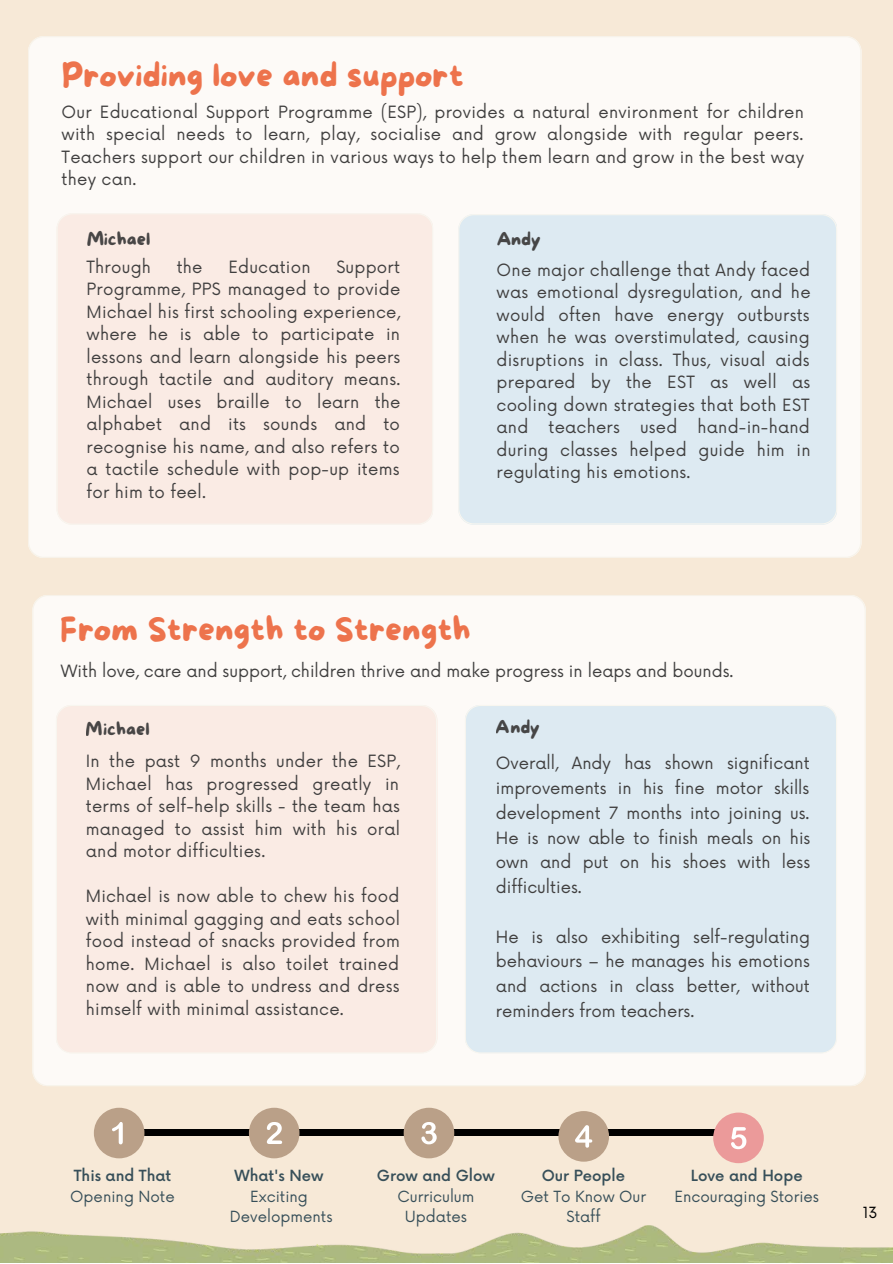
<style>
.page{position:relative;width:893px;height:1264px;background:#fff}
.page>*{position:absolute;margin:0;border:0;box-sizing:border-box;transform-origin:0 0}
.t1{font:33px "More Sugar";color:#ed6d45}
.t2{font:18px "More Sugar";color:#403f3f}
.t3{font:16.5px/22.5px "Now";letter-spacing:.015em;color:#403f3f;text-align:justify}
.t4{font:15px/20.2px "Now";color:#374f59;text-align:center}
.t5{font:500 15px "Now";color:#374f59}
.t6{font:15px "Now";color:#000}
</style>
<div class="page">
<div style="left:0;top:0;width:892px;height:1262px;background:#f7e9d7"></div>
<img style="left:0;top:1225px;width:892px;height:37px">
<div style="left:28px;top:36px;width:833px;height:522px;background:#fdfaf7"></div>
<svg style="left:56px;top:213px;width:377px;height:311px"></svg>
<div style="left:458px;top:214px;width:379px;height:310px;background:#ddeaf2"></div>
<div style="left:32px;top:595px;width:833px;height:491px;background:#fdfaf7"></div>
<div style="left:56px;top:705px;width:381px;height:348px;background:#faebe4"></div>
<div style="left:465px;top:705px;width:372px;height:348px;background:#ddeaf2"></div>
<div style="left:114px;top:1129px;width:630px;height:7px;background:#000"></div>
<div style="left:249px;top:1107px;width:50px;height:51px;background:#baa088;border-radius:50%"></div>
<svg style="left:267px;top:1122px;width:15px;height:21px"></svg>
<div style="left:94px;top:1107px;width:50px;height:51px;background:#baa088;border-radius:50%"></div>
<svg style="left:112px;top:1122px;width:11px;height:22px"></svg>
<div style="left:403px;top:1107px;width:51px;height:51px;background:#baa088;border-radius:50%"></div>
<svg style="left:421px;top:1122px;width:15px;height:22px"></svg>
<div style="left:558px;top:1111px;width:51px;height:50px;background:#baa088;border-radius:50%"></div>
<svg style="left:575px;top:1125px;width:17px;height:22px"></svg>
<div style="left:713px;top:1112px;width:50px;height:51px;background:#eb9a9a;border-radius:50%"></div>
<svg style="left:731px;top:1127px;width:15px;height:22px"></svg>
<h1 class="t1" style="left:62px;top:57px;width:404px">Providing love and support</h1>
<p class="t3" style="left:62px;top:101px;width:744px">Our Educational Support Programme (ESP), provides a natural environment for children with special needs to learn, play, socialise and grow alongside with regular peers.<br>Teachers support our children in various ways to help them learn and grow in the best way they can.</p>
<p class="t2" style="left:86px;top:229px;width:65px">Michael</p>
<p class="t3" style="left:86px;top:256px;width:66px">Through</p>
<p class="t3" style="left:177px;top:256px;width:27px">the</p>
<p class="t3" style="left:228px;top:256px;width:84px">Education</p>
<p class="t2" style="left:496px;top:229px;width:46px">Andy</p>
<p class="t3" style="left:496px;top:259px;width:315px">One major challenge that Andy faced was emotional dysregulation, and he would often have energy outbursts when he was overstimulated, causing disruptions in class. Thus, visual aids prepared by the EST as well as cooling down strategies that both EST and teachers used hand-in-hand during classes helped guide him in regulating his emotions.</p>
<p class="t3" style="left:86px;top:256px;width:315px;text-indent:250px">Support Programme, PPS managed to provide Michael his first schooling experience, where he is able to participate in lessons and learn alongside his peers through tactile and auditory means.<br>Michael uses braille to learn the alphabet and its sounds and to recognise his name, and also refers to a tactile schedule with pop-up items for him to feel.</p>
<h1 class="t1" style="left:61px;top:611px;width:411px">From Strength to Strength</h1>
<p class="t3" style="left:61px;top:661px;width:674px">With love, care and support, children thrive and make progress in leaps and bounds.</p>
<p class="t2" style="left:86px;top:719px;width:65px">Michael</p>
<p class="t3" style="left:86px;top:750px;width:315px">In the past 9 months under the ESP, Michael has progressed greatly in terms of self-help skills - the team has managed to assist him with his oral and motor difficulties.</p>
<p class="t3" style="left:86px;top:885px;width:315px">Michael is now able to chew his food with minimal gagging and eats school food instead of snacks provided from home. Michael is also toilet trained now and is able to undress and dress himself with minimal assistance.</p>
<p class="t2" style="left:496px;top:718px;width:46px">Andy</p>
<p class="t3" style="left:496px;top:751px;width:316px;line-height:24.8px">Overall, Andy has shown significant improvements in his fine motor skills development 7 months into joining us.<br>He is now able to finish meals on his own and put on his shoes with less difficulties.</p>
<p class="t3" style="left:496px;top:925px;width:316px;line-height:24.8px">He is also exhibiting self-regulating behaviours – he manages his emotions and actions in class better, without reminders from teachers.</p>
<p class="t5" style="left:74px;top:1167px;width:99px">This and That</p>
<p class="t4" style="left:70px;top:1186px;width:106px">Opening Note</p>
<p class="t5" style="left:234px;top:1167px;width:91px">What's New</p>
<p class="t4" style="left:230px;top:1186px;width:104px">Exciting<br>Developments</p>
<p class="t5" style="left:377px;top:1167px;width:120px">Grow and Glow</p>
<p class="t4" style="left:397px;top:1186px;width:78px">Curriculum<br>Updates</p>
<p class="t5" style="left:541px;top:1167px;width:85px">Our People</p>
<p class="t4" style="left:520px;top:1186px;width:127px">Get To Know Our<br>Staff</p>
<p class="t5" style="left:691px;top:1167px;width:113px">Love and Hope</p>
<p class="t4" style="left:674px;top:1186px;width:146px">Encouraging Stories</p>
<p class="t6" style="left:862px;top:1203px;width:16px">13</p>
</div>
